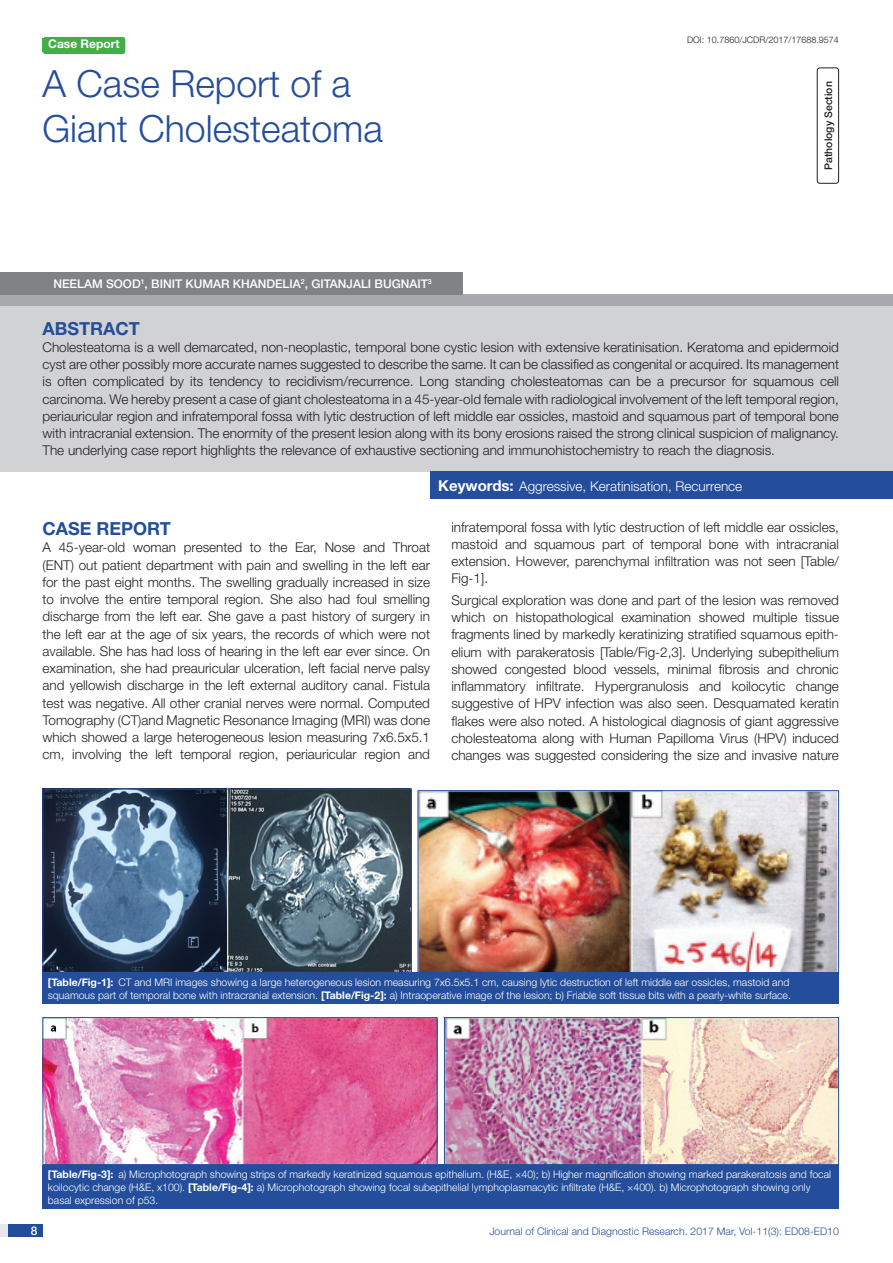
<style>
.page{position:relative;width:893px;height:1263px;background:#fff}
.page>*{position:absolute;margin:0;border:0;box-sizing:border-box;transform-origin:0 0}
.t1{font:300 37.5px "Helvetica Neue";color:#244e9b}
.Heading{font:700 18px "Helvetica Neue";color:#244e9b}
.Abstract_head{font:700 18px "Helvetica Neue";color:#244e9b}
.Body_text{font:300 13.5px/17.2px "Helvetica Neue";color:#231f20;text-align:justify}
.Key_words{font:300 13.5px "Helvetica Neue";color:#fff}
.Author{font:500 12px "Helvetica Neue";color:#fff}
.t2{font:700 12px "Helvetica Neue";color:#fff}
.TABLE_FIG{font:300 10.5px/12.6px "Helvetica Neue";color:#fff}
.t3{font:300 10.5px "Helvetica Neue";color:#244e9b}
.section{font:500 10.5px "Helvetica Neue";color:#231f20}
.DOI{font:300 9px "Helvetica Neue";color:#231f20}
.s1{font-weight:700;font-size:15px}
.s2{font-weight:700}
</style>
<div class="page">
<div style="left:0;top:1224px;width:43px;height:13px;background:#e6e7e9"></div>
<div style="left:8px;top:1224px;width:35px;height:13px;background:#214c99"></div>
<div style="left:43px;top:37px;width:82px;height:17px;background:#40ae49;border-radius:3px"></div>
<div style="left:817px;top:68px;width:22px;height:116px;border:1px solid #231f20;border-radius:3px"></div>
<div style="left:0;top:294px;width:893px;height:12px;background:#a8a9ad"></div>
<div style="left:0;top:306px;width:893px;height:166px;background:#d1d2d4"></div>
<div style="left:430px;top:471px;width:463px;height:28px;background:#244e9b"></div>
<div style="left:0;top:272px;width:463px;height:22px;background:#808285"></div>
<div style="left:43px;top:1165px;width:796px;height:44px;background:#244e9b"></div>
<img style="left:45px;top:791px;width:365px;height:180px">
<div style="left:43px;top:789px;width:369px;height:184px;border:1px solid #244e9b"></div>
<img style="left:420px;top:792px;width:417px;height:180px">
<div style="left:418px;top:790px;width:421px;height:184px;border:1px solid #244e9b"></div>
<img style="left:45px;top:1019px;width:390px;height:144px">
<div style="left:43px;top:1017px;width:394px;height:148px;border:1px solid #244e9b"></div>
<img style="left:446px;top:1019px;width:391px;height:144px">
<div style="left:444px;top:1017px;width:395px;height:148px;border:1px solid #244e9b"></div>
<div style="left:43px;top:973px;width:796px;height:31px;background:#244e9b"></div>
<p class="t2" style="left:48px;top:37px;width:73px">Case Report</p>
<p class="t1" style="left:43px;top:61px;width:310px">A Case Report of a</p>
<p class="t1" style="left:43px;top:106px;width:342px">Giant Cholesteatoma</p>
<p class="DOI" style="left:687px;top:35px;width:153px">DOI: 10.7860/JCDR/2017/17688.9574</p>
<p class="section" style="left:822px;top:170px;width:90px;rotate:-90deg">PATHOLOGY SECTION</p>
<p class="Author" style="left:53px;top:276px;width:380px">NEELAM SOOD<sup>1</sup>, BINIT KUMAR KHANDELIA<sup>2</sup>, GITANJALI BUGNAIT<sup>3</sup></p>
<p class="Abstract_head" style="left:43px;top:317px;width:38px">Abstract</p>
<p class="Body_text" style="left:43px;top:338px;width:798px">Cholesteatoma is a well demarcated, non-neoplastic, temporal bone cystic lesion with extensive keratinisation. Keratoma and epidermoid cyst are other possibly more accurate names suggested to describe the same. It can be classified as congenital or acquired. Its management is often complicated by its tendency to recidivism/recurrence. Long standing cholesteatomas can be a precursor for squamous cell carcinoma. We hereby present a case of giant cholesteatoma in a 45-year-old female with radiological involvement of the left temporal region, periauricular region and infratemporal fossa with lytic destruction of left middle ear ossicles, mastoid and squamous part of temporal bone with intracranial extension. The enormity of the present lesion along with its bony erosions raised the strong clinical suspicion of malignancy.<br>The underlying case report highlights the relevance of exhaustive sectioning and immunohistochemistry to reach the diagnosis.</p>
<p class="Key_words" style="left:438px;top:478px;width:306px"><span class="s1">Keywords:</span> Aggressive, Keratinisation, Recurrence</p>
<p class="Heading" style="left:43px;top:517px;width:130px">CASE REPORT</p>
<p class="Body_text" style="left:43px;top:538px;width:389px">A 45-year-old woman presented to the Ear, Nose and Throat (ENT) out patient department with pain and swelling in the left ear for the past eight months. The swelling gradually increased in size to involve the entire temporal region. She also had foul smelling discharge from the left ear. She gave a past history of surgery in the left ear at the age of six years, the records of which were not available. She has had loss of hearing in the left ear ever since. On examination, she had preauricular ulceration, left facial nerve palsy and yellowish discharge in the left external auditory canal. Fistula test was negative. All other cranial nerves were normal. Computed Tomography (CT)and Magnetic Resonance Imaging (MRI) was done which showed a large heterogeneous lesion measuring 7x6.5x5.1 cm, involving the left temporal region, periauricular region and</p>
<p class="Body_text" style="left:451px;top:518px;width:389px">infratemporal fossa with lytic destruction of left middle ear ossicles, mastoid and squamous part of temporal bone with intracranial extension. However, parenchymal infiltration was not seen [Table/ Fig-1].</p>
<p class="Body_text" style="left:451px;top:591px;width:389px;text-align:left">Surgical exploration was done and part of the lesion was removed which on histopathological examination showed multiple tissue fragments lined by markedly keratinizing stratified squamous epith&shy;elium with parakeratosis [Table/Fig-2,3]. Underlying subepithelium showed congested blood vessels, minimal fibrosis and chronic inflammatory infiltrate. Hypergranulosis and koilocytic change suggestive of HPV infection was also seen. Desquamated keratin flakes were also noted. A histological diagnosis of giant aggressive cholesteatoma along with Human Papilloma Virus (HPV) induced changes was suggested considering the size and invasive nature</p>
<p class="TABLE_FIG" style="left:48px;top:976px;width:745px"><span class="s2">[Table/Fig-1]:</span> CT and MRI images showing a large heterogeneous lesion measuring 7x6.5x5.1 cm, causing lytic destruction of left middle ear ossicles, mastoid and squamous part of temporal bone with intracranial extension. <span class="s2">[Table/Fig-2]:</span> a) Intraoperative image of the lesion; b) Friable soft tissue bits with a pearly-white surface.</p>
<p class="TABLE_FIG" style="left:48px;top:1168px;width:785px"><span class="s2">[Table/Fig-3]:</span> a) Microphotograph showing strips of markedly keratinized squamous epithelium. (H&amp;E, ×40); b) Higher magnification showing marked parakeratosis and focal koilocytic change (H&amp;E, x100). <span class="s2">[Table/Fig-4]:</span> a) Microphotograph showing focal subepithelial lymphoplasmacytic infiltrate (H&amp;E, ×400). b) Microphotograph showing only basal expression of p53.</p>
<p class="Author" style="left:31px;top:1223px;width:8px">8</p>
<p class="t3" style="left:489px;top:1225px;width:351px">Journal of Clinical and Diagnostic Research. 2017 Mar, Vol-11(3): ED08-ED10</p>
</div>
